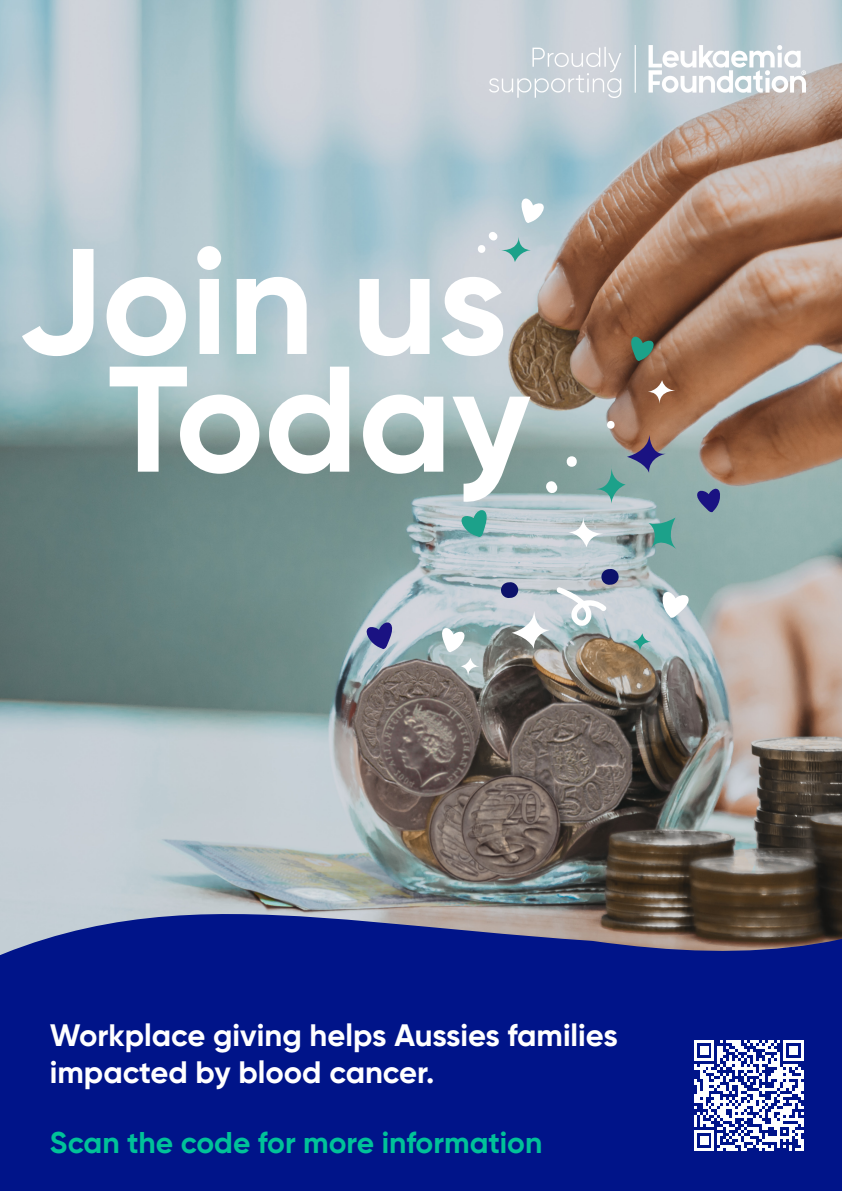
<style>
.page{position:relative;width:842px;height:1191px;background:#fff}
.page>*{position:absolute;margin:0;border:0;box-sizing:border-box;transform-origin:0 0}
.t1{font:700 150px "Gilroy";color:#fff}
.t2{font:700 31px "Gilroy";color:#fff}
.t3{font:700 30px "Gilroy";color:#00c299}
</style>
<div class="page">
<img style="left:0;top:0;width:842px;height:861px">
<svg style="left:0;top:861px;width:842px;height:330px;background:#1f2e88"></svg>
<svg style="left:693px;top:1040px;width:111px;height:110px"></svg>
<img style="left:490px;top:45px;width:316px;height:52px">
<svg style="left:630px;top:335px;width:24px;height:26px"></svg>
<svg style="left:696px;top:487px;width:25px;height:25px"></svg>
<svg style="left:366px;top:621px;width:28px;height:28px"></svg>
<svg style="left:461px;top:508px;width:27px;height:29px"></svg>
<svg style="left:520px;top:197px;width:24px;height:26px"></svg>
<svg style="left:662px;top:590px;width:28px;height:28px"></svg>
<svg style="left:568px;top:516px;width:38px;height:31px"></svg>
<svg style="left:648px;top:380px;width:29px;height:24px"></svg>
<svg style="left:649px;top:517px;width:28px;height:32px"></svg>
<svg style="left:594px;top:421px;width:72px;height:83px;background:#8d9795"></svg>
<svg style="left:476px;top:232px;width:55px;height:30px;background:#b8ced1"></svg>
<svg style="left:441px;top:626px;width:40px;height:51px"></svg>
<svg style="left:632px;top:633px;width:21px;height:19px"></svg>
<svg style="left:565px;top:456px;width:13px;height:11px"></svg>
<svg style="left:546px;top:481px;width:11px;height:12px"></svg>
<svg style="left:501px;top:569px;width:118px;height:80px;background:#b1b9bf"></svg>
<p class="t1" style="left:17px;top:208px;width:492px">Join us</p>
<p class="t1" style="left:108px;top:325px;width:424px">Today</p>
<p class="t2" style="left:50px;top:1015px;width:569px">Workplace giving helps Aussies families</p>
<p class="t2" style="left:50px;top:1052px;width:386px">impacted by blood cancer.</p>
<p class="t3" style="left:50px;top:1124px;width:494px">Scan the code for more information</p>
</div>
